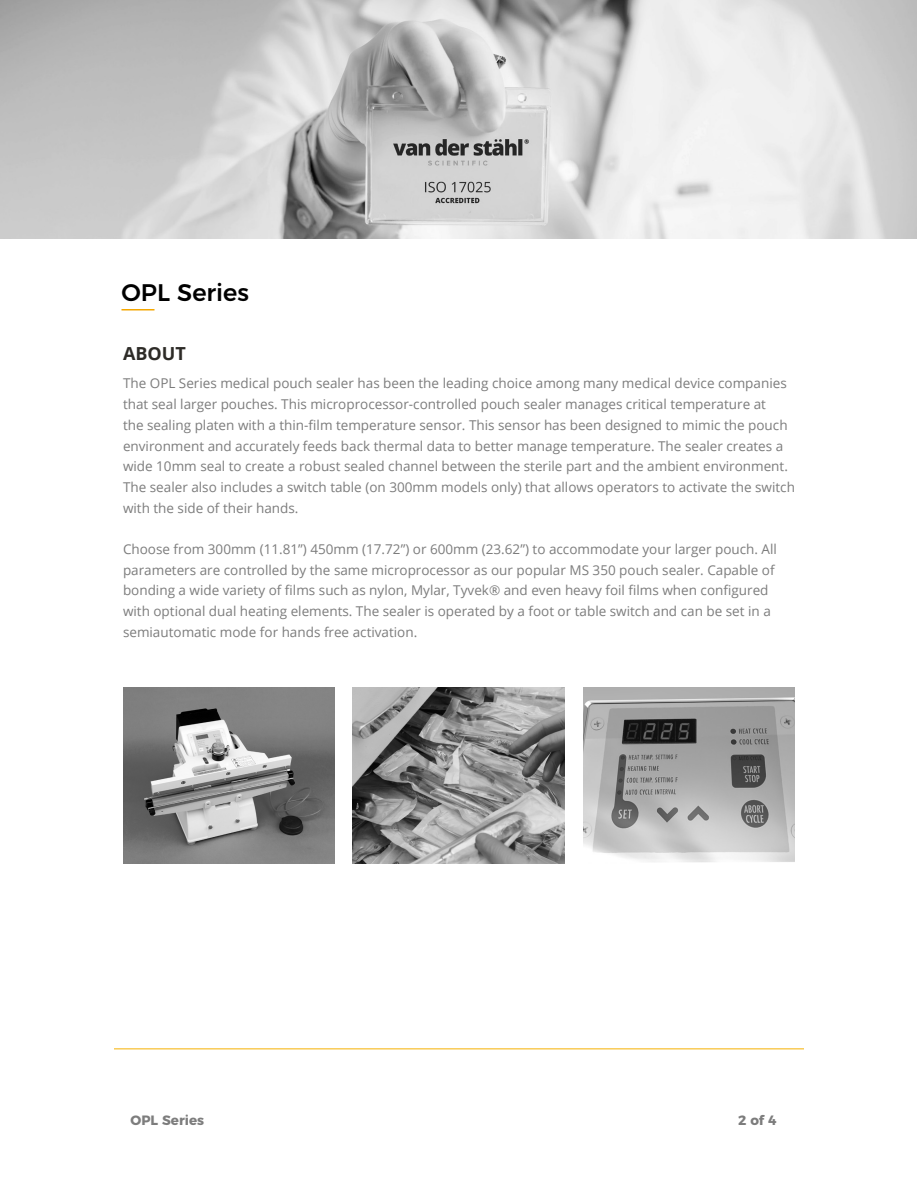
<style>
.page{position:relative;width:918px;height:1188px;background:#fff}
.page>*{position:absolute;margin:0;border:0;box-sizing:border-box;transform-origin:0 0}
.t1{font:500 24px "Montserrat";color:#000}
.OL_Title{font:700 18px "Open Sans";color:#2d2b27}
.Small_Body_Title{font:13.5px "Open Sans";color:#7c7c7c}
.t2{font:700 13.5px "Montserrat";color:#7d7d7d}
.t3{font:700 13.5px "Montserrat";color:#7c7c7c}
</style>
<div class="page">
<img style="left:1px;top:0;width:916px;height:239px">
<img style="left:123px;top:687px;width:212px;height:177px">
<img style="left:353px;top:687px;width:212px;height:177px">
<img style="left:583px;top:687px;width:212px;height:175px">
<hr style="left:114px;top:1048px;width:690px;height:1px;background:#f7b000">
<hr style="left:122px;top:309px;width:32px;height:1px;background:#f5a700">
<p class="t1" style="left:122px;top:273px;width:129px">OPL Series</p>
<p class="OL_Title" style="left:123px;top:341px;width:64px">ABOUT</p>
<p class="Small_Body_Title" style="left:123px;top:374px;width:665px">The OPL Series medical pouch sealer has been the leading choice among many medical device companies</p>
<p class="Small_Body_Title" style="left:123px;top:395px;width:645px">that seal larger pouches. This microprocessor-controlled pouch sealer manages critical temperature at</p>
<p class="Small_Body_Title" style="left:123px;top:416px;width:666px">the sealing platen with a thin-film temperature sensor. This sensor has been designed to mimic the pouch</p>
<p class="Small_Body_Title" style="left:123px;top:436px;width:662px">environment and accurately feeds back thermal data to better manage temperature. The sealer creates a</p>
<p class="Small_Body_Title" style="left:123px;top:457px;width:666px">wide 10mm seal to create a robust sealed channel between the sterile part and the ambient environment.</p>
<p class="Small_Body_Title" style="left:123px;top:478px;width:674px">The sealer also includes a switch table (on 300mm models only) that allows operators to activate the switch</p>
<p class="Small_Body_Title" style="left:123px;top:499px;width:177px">with the side of their hands.</p>
<p class="Small_Body_Title" style="left:123px;top:540px;width:656px">Choose from 300mm (11.81”) 450mm (17.72”) or 600mm (23.62”) to accommodate your larger pouch. All</p>
<p class="Small_Body_Title" style="left:123px;top:561px;width:653px">parameters are controlled by the same microprocessor as our popular MS 350 pouch sealer. Capable of</p>
<p class="Small_Body_Title" style="left:123px;top:581px;width:647px">bonding a wide variety of films such as nylon, Mylar, Tyvek® and even heavy foil films when configured</p>
<p class="Small_Body_Title" style="left:123px;top:602px;width:649px">with optional dual heating elements. The sealer is operated by a foot or table switch and can be set in a</p>
<p class="Small_Body_Title" style="left:123px;top:623px;width:296px">semiautomatic mode for hands free activation.</p>
<p class="t2" style="left:130px;top:1109px;width:75px">OPL Series</p>
<p class="t3" style="left:738px;top:1109px;width:40px">2 of 4</p>
</div>
